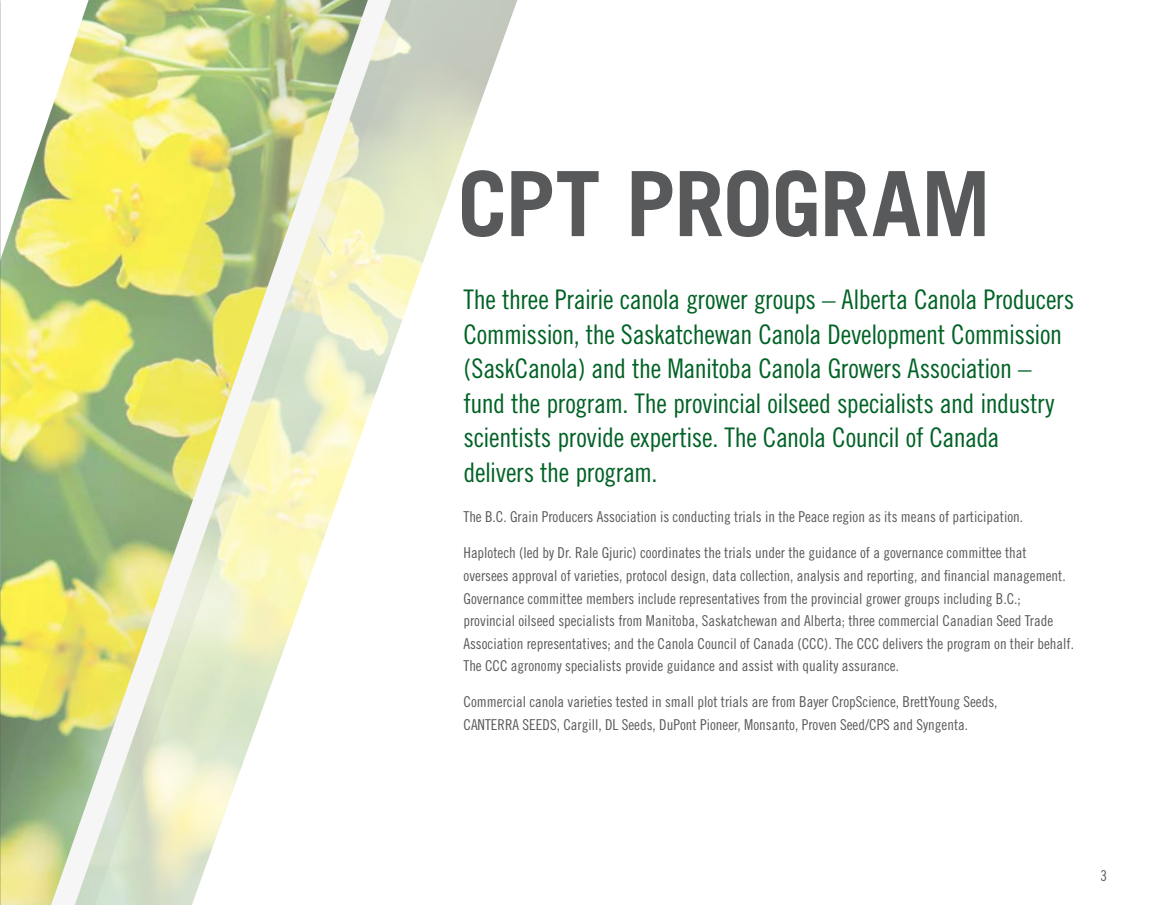
<style>
.page{position:relative;width:1161px;height:905px;background:#fff}
.page>*{position:absolute;margin:0;border:0;box-sizing:border-box;transform-origin:0 0}
.t1{font:700 90px "Trade Gothic";letter-spacing:-.015em;color:#58595b}
.t2{font:27px/34.5px "Trade Gothic Cond Eighteen";letter-spacing:-.015em;color:#006225}
.t3{font:15px/22.5px "Trade Gothic Cond Eighteen";color:#58595b}
</style>
<div class="page">
<img style="left:417px;top:0;width:101px;height:279px">
<svg style="left:0;top:0;width:417px;height:904px"></svg>
<h1 class="t1" style="left:458px;top:149px;width:535px">CPT PROGRAM</h1>
<p class="t2" style="left:464px;top:282px;width:612px">The three Prairie canola grower groups – Alberta Canola Producers Commission, the Saskatchewan Canola Development Commission (SaskCanola) and the Manitoba Canola Growers Association – fund the program. The provincial oilseed specialists and industry scientists provide expertise. The Canola Council of Canada delivers the program.</p>
<p class="t3" style="left:464px;top:505px;width:561px">The B.C. Grain Producers Association is conducting trials in the Peace region as its means of participation.</p>
<p class="t3" style="left:464px;top:541px;width:612px">Haplotech (led by Dr. Rale Gjuric) coordinates the trials under the guidance of a governance committee that oversees approval of varieties, protocol design, data collection, analysis and reporting, and financial management.<br>Governance committee members include representatives from the provincial grower groups including B.C.; provincial oilseed specialists from Manitoba, Saskatchewan and Alberta; three commercial Canadian Seed Trade Association representatives; and the Canola Council of Canada (CCC). The CCC delivers the program on their behalf.<br>The CCC agronomy specialists provide guidance and assist with quality assurance.</p>
<p class="t3" style="left:464px;top:690px;width:536px">Commercial canola varieties tested in small plot trials are from Bayer CropScience, BrettYoung Seeds,<br>CANTERRA SEEDS, Cargill, DL Seeds, DuPont Pioneer, Monsanto, Proven Seed/CPS and Syngenta.</p>
<p class="t3" style="left:1100px;top:864px;width:8px">3</p>
</div>
